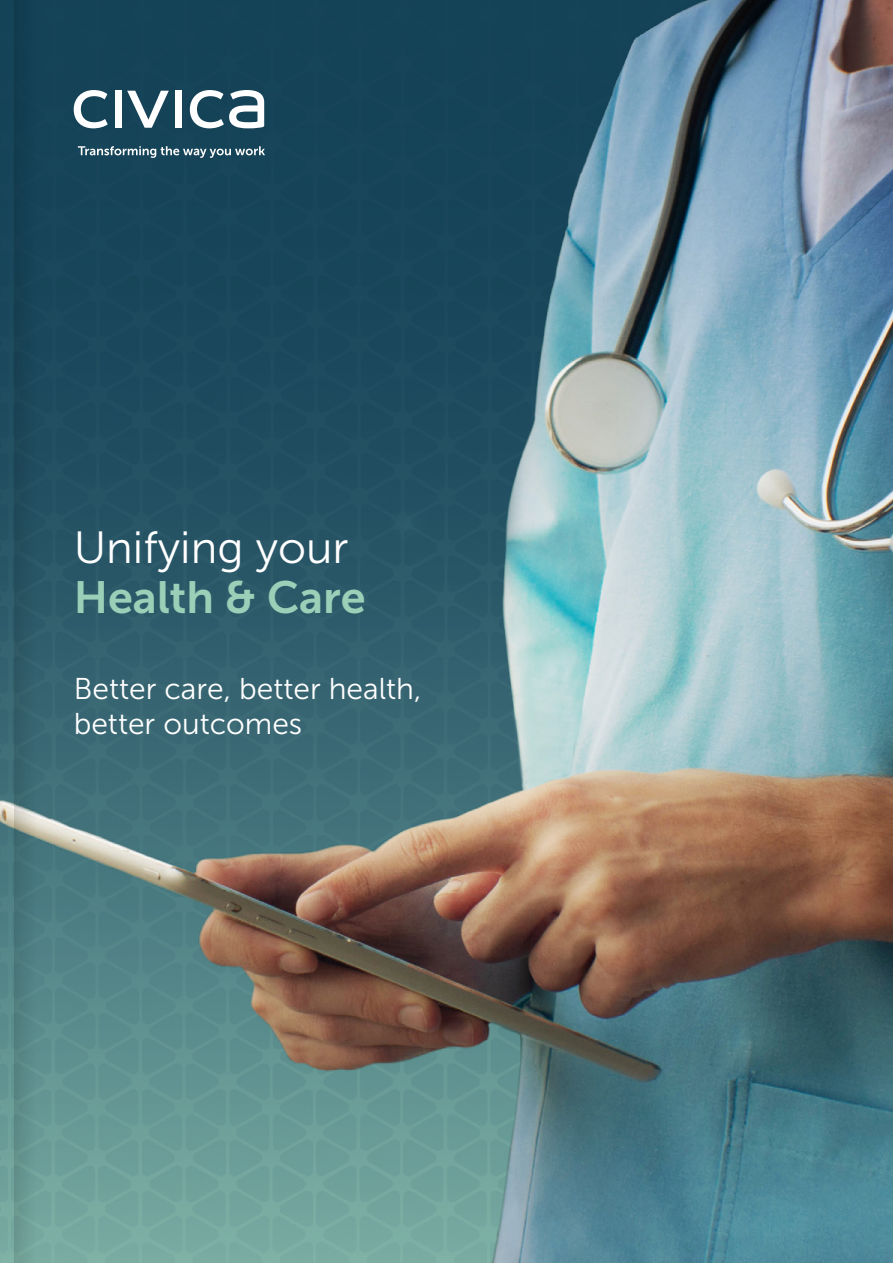
<style>
.page{position:relative;width:893px;height:1263px;background:#fff}
.page>*{position:absolute;margin:0;border:0;box-sizing:border-box;transform-origin:0 0}
.t1{font:45px "Museo Sans 300";color:#fff}
.t2{font:45px "Museo Sans 700";color:#9ad0b8}
.t3{font:30px/34.5px "Museo Sans 300";color:#fff}
</style>
<div class="page">
<img style="left:0;top:0;width:893px;height:1263px">
<svg style="left:78px;top:146px;width:187px;height:12px;background:#537584"></svg>
<svg style="left:74px;top:90px;width:34px;height:38px"></svg>
<div style="left:175px;top:91px;width:6px;height:37px;background:#fff"></div>
<div style="left:115px;top:91px;width:7px;height:37px;background:#fff"></div>
<svg style="left:127px;top:91px;width:42px;height:37px"></svg>
<svg style="left:190px;top:90px;width:74px;height:38px"></svg>
<svg style="left:15px;top:0;width:21px;height:1263px;background:#36616b"></svg>
<h1 class="t1" style="left:74px;top:523px;width:276px">Unifying your</h1>
<h1 class="t2" style="left:74px;top:572px;width:294px">Health &amp; Care</h1>
<p class="t3" style="left:74px;top:672px;width:349px">Better care, better health, better outcomes</p>
</div>
